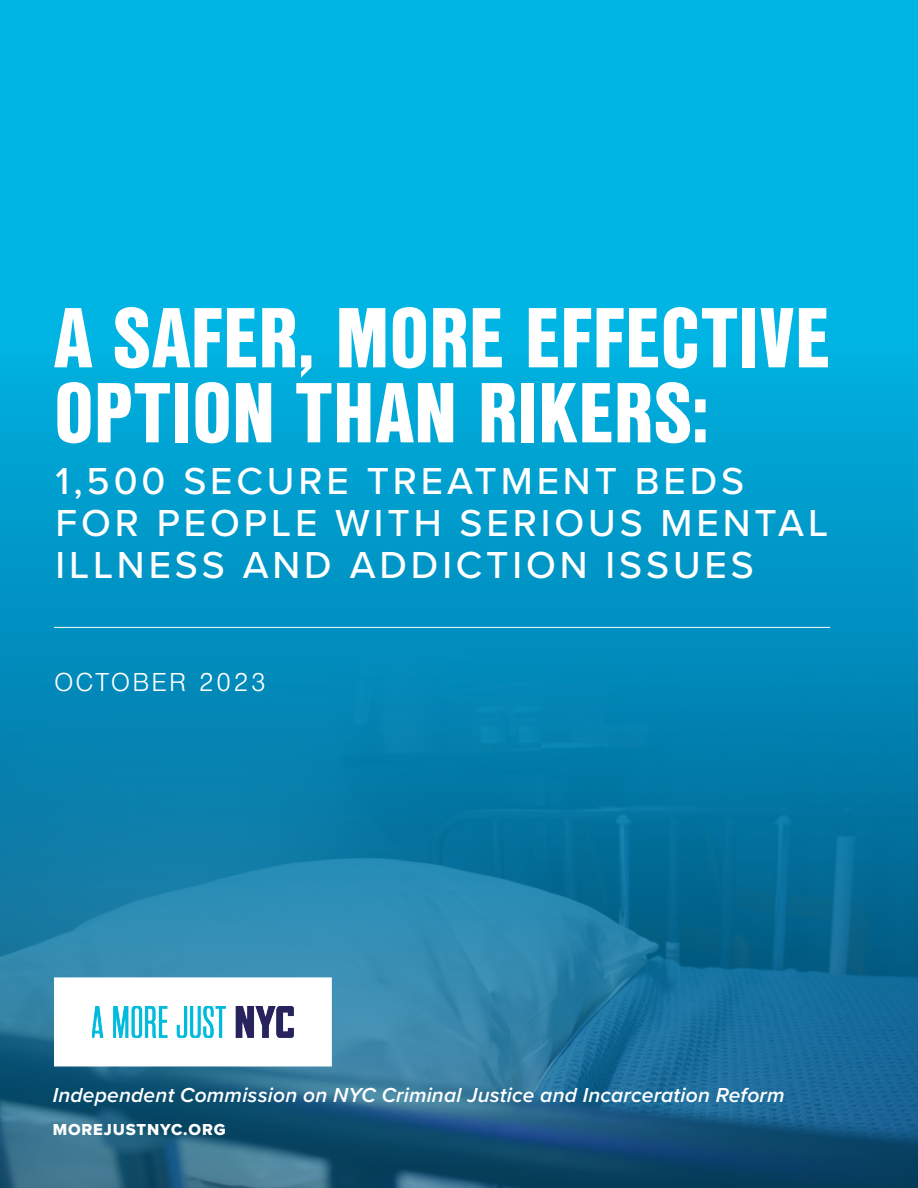
<style>
.page{position:relative;width:918px;height:1188px;background:#00b4e3}
.page>*{position:absolute;margin:0;border:0;box-sizing:border-box;transform-origin:0 0}
.t1{font:900 82.5px/75px "Nimbus San Con L";color:#fff}
.t2{font:500 39px/42px "Proxima Nova";letter-spacing:.1em;color:#fff}
.t3{font:300 27px "Nimbus San";letter-spacing:.08em;color:#fff}
.t4{font:italic 600 21px "Proxima Nova";letter-spacing:.01em;color:#fff}
.t5{font:16.5px "Proxima Nova Extrabld";letter-spacing:.05em;color:#fff}
</style>
<div class="page">
<svg style="left:0;top:403px;width:918px;height:168px"></svg>
<img style="left:0;top:571px;width:918px;height:617px">
<div style="left:54px;top:977px;width:278px;height:89px;background:#fff;border:2px solid #fff"></div>
<img style="left:93px;top:1007px;width:199px;height:29px">
<div style="left:90px;top:1004px;width:205px;height:35px;border:2px solid #fff"></div>
<hr style="left:54px;top:627px;width:776px;height:1px;background:#fff">
<h1 class="t1" style="left:54px;top:297px;width:778px">A SAFER, MORE EFFECTIVE<br>OPTION THAN RIKERS:</h1>
<p class="t2" style="left:56px;top:458px;width:774px">1,500 SECURE TREATMENT BEDS<br>FOR PEOPLE WITH SERIOUS MENTAL<br>ILLNESS AND ADDICTION ISSUES</p>
<p class="t3" style="left:54px;top:668px;width:213px">OCTOBER 2023</p>
<p class="t4" style="left:53px;top:1080px;width:733px">Independent Commission on NYC Criminal Justice and Incarceration Reform</p>
<p class="t5" style="left:53px;top:1118px;width:174px">MOREJUSTNYC.ORG</p>
</div>
